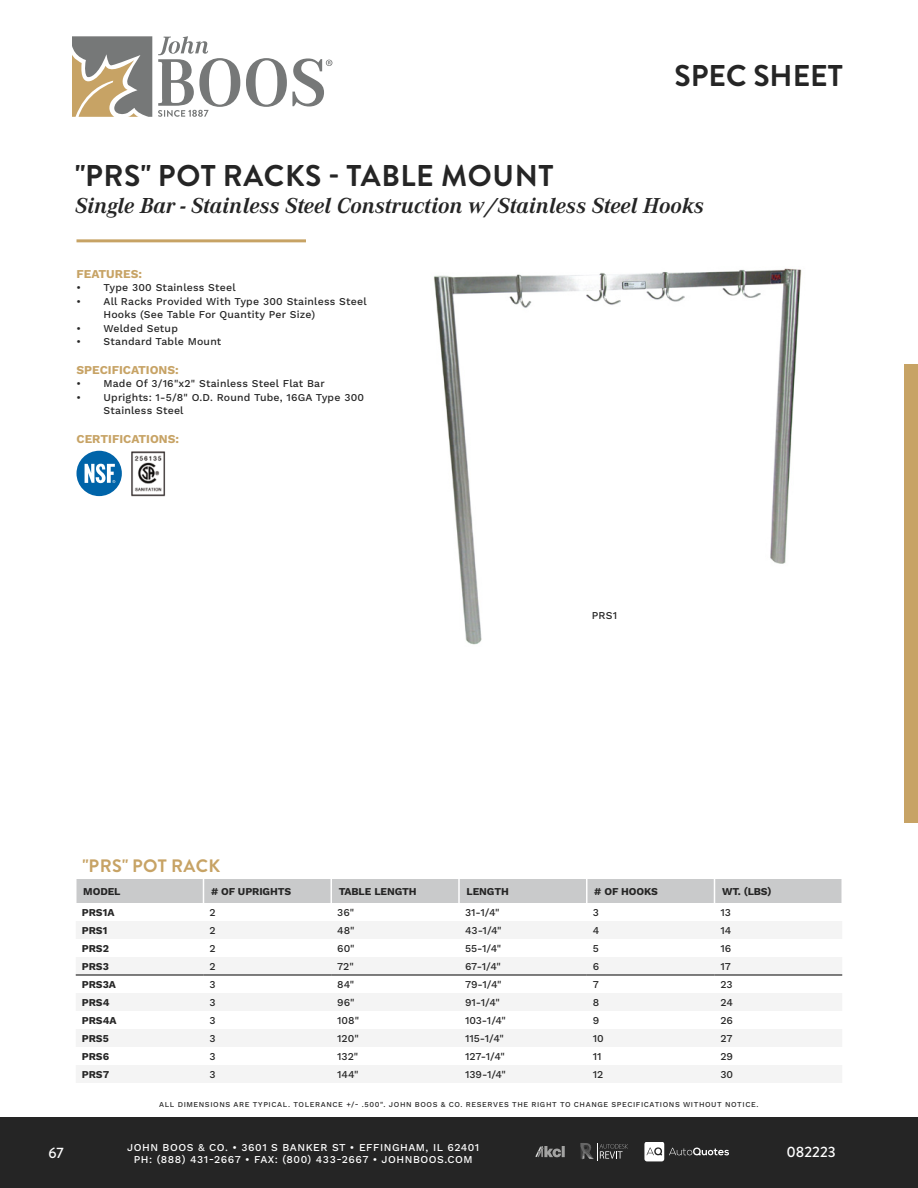
<style>
.page{position:relative;width:918px;height:1188px;background:#fff}
.page>*{position:absolute;margin:0;border:0;box-sizing:border-box;transform-origin:0 0}
.t1{font:700 30px "Brandon Grotesque";letter-spacing:.02em;color:#252525}
.t2{font:700 30px "Brandon Grotesque";color:#252525}
.t3{font:italic 700 22.5px "Corporate A Pro";color:#252525}
.t4{font:700 18px "Brandon Grotesque";letter-spacing:.02em;color:#c7a365}
.t5{font:500 15px "Brandon Grotesque";color:#fff}
.BULLET_POINTS{font:700 12px "Work Sans";color:#c7a365}
.BULLET_POINTS-2{font:500 10.5px/13.5px "Work Sans";letter-spacing:.02em;color:#252525}
.TABLE_ROWS{font:500 10.5px "Work Sans";color:#252525}
.TABLE_ROWS-2{font:700 10.5px "Work Sans";letter-spacing:-.01em;color:#252525}
.t6{font:500 10.5px/12.6px "Work Sans";letter-spacing:.05em;color:#fff;text-align:center}
.t7{font:500 7.5px "Work Sans";letter-spacing:.075em;color:#252525}
</style>
<div class="page">
<div style="left:0;top:1118px;width:918px;height:70px;background:#252525"></div>
<svg style="left:536px;top:1147px;width:29px;height:10px"></svg>
<svg style="left:644px;top:1142px;width:85px;height:19px"></svg>
<svg style="left:580px;top:1143px;width:48px;height:17px"></svg>
<svg style="left:72px;top:36px;width:80px;height:81px;background:#a49a86"></svg>
<svg style="left:158px;top:36px;width:82px;height:81px"></svg>
<svg style="left:246px;top:58px;width:86px;height:49px"></svg>
<div style="left:905px;top:365px;width:13px;height:458px;background:#c7a365"></div>
<hr style="left:76px;top:239px;width:230px;height:3px;background:#c7a365">
<img style="left:131px;top:451px;width:35px;height:45px">
<div style="left:76px;top:451px;width:46px;height:45px;background:#0064a9;border-radius:50%"></div>
<svg style="left:85px;top:464px;width:30px;height:19px"></svg>
<svg style="left:76px;top:921px;width:766px;height:162px;fill:#f4f4f4"></svg>
<div style="left:76px;top:879px;width:766px;height:24px;background:#c9cacb"></div>
<hr style="left:76px;top:975px;width:128px;height:1px;background:#000">
<hr style="left:204px;top:975px;width:127px;height:1px;background:#000">
<hr style="left:331px;top:975px;width:128px;height:1px;background:#000">
<hr style="left:459px;top:975px;width:128px;height:1px;background:#000">
<hr style="left:587px;top:975px;width:128px;height:1px;background:#000">
<hr style="left:714px;top:975px;width:128px;height:1px;background:#000">
<img style="left:434px;top:268px;width:368px;height:377px">
<h1 class="t2" style="left:675px;top:55px;width:170px">SPEC SHEET</h1>
<p class="t1" style="left:75px;top:155px;width:480px">"PRS" POT RACKS - TABLE MOUNT</p>
<p class="t3" style="left:75px;top:190px;width:630px">Single Bar - Stainless Steel Construction w/Stainless Steel Hooks</p>
<p class="BULLET_POINTS" style="left:76px;top:267px;width:67px">FEATURES:</p>
<p class="BULLET_POINTS-2" style="left:76px;top:282px;width:161px">• Type 300 Stainless Steel</p>
<p class="BULLET_POINTS-2" style="left:103px;top:295px;width:265px;text-indent:-27px">• All Racks Provided With Type 300 Stainless Steel<br>Hooks (See Table For Quantity Per Size)</p>
<p class="BULLET_POINTS-2" style="left:76px;top:322px;width:103px">• Welded Setup</p>
<p class="BULLET_POINTS-2" style="left:76px;top:336px;width:146px">• Standard Table Mount</p>
<p class="BULLET_POINTS" style="left:76px;top:363px;width:104px">SPECIFICATIONS:</p>
<p class="BULLET_POINTS-2" style="left:76px;top:378px;width:250px">• Made Of 3/16"x2" Stainless Steel Flat Bar</p>
<p class="BULLET_POINTS-2" style="left:103px;top:391px;width:262px;text-indent:-27px">• Uprights: 1-5/8" O.D. Round Tube, 16GA Type 300<br>Stainless Steel</p>
<p class="BULLET_POINTS" style="left:76px;top:432px;width:104px">CERTIFICATIONS:</p>
<p class="BULLET_POINTS-2" style="left:592px;top:609px;width:27px">PRS1</p>
<p class="t4" style="left:82px;top:853px;width:139px">"PRS" POT RACK</p>
<p class="TABLE_ROWS-2" style="left:83px;top:885px;width:39px">MODEL</p>
<p class="TABLE_ROWS-2" style="left:211px;top:885px;width:82px"># OF UPRIGHTS</p>
<p class="TABLE_ROWS-2" style="left:339px;top:885px;width:80px">TABLE LENGTH</p>
<p class="TABLE_ROWS-2" style="left:466px;top:885px;width:44px">LENGTH</p>
<p class="TABLE_ROWS-2" style="left:594px;top:885px;width:65px"># OF HOOKS</p>
<p class="TABLE_ROWS-2" style="left:722px;top:885px;width:51px">WT. (LBS)</p>
<p class="TABLE_ROWS-2" style="left:82px;top:906px;width:34px">PRS1A</p>
<p class="TABLE_ROWS" style="left:210px;top:906px;width:8px">2</p>
<p class="TABLE_ROWS" style="left:337px;top:906px;width:18px">36"</p>
<p class="TABLE_ROWS" style="left:465px;top:906px;width:36px">31-1/4"</p>
<p class="TABLE_ROWS" style="left:593px;top:906px;width:8px">3</p>
<p class="TABLE_ROWS" style="left:720px;top:906px;width:12px">13</p>
<p class="TABLE_ROWS-2" style="left:82px;top:924px;width:27px">PRS1</p>
<p class="TABLE_ROWS" style="left:210px;top:924px;width:8px">2</p>
<p class="TABLE_ROWS" style="left:337px;top:924px;width:19px">48"</p>
<p class="TABLE_ROWS" style="left:465px;top:924px;width:38px">43-1/4"</p>
<p class="TABLE_ROWS" style="left:593px;top:924px;width:8px">4</p>
<p class="TABLE_ROWS" style="left:720px;top:924px;width:12px">14</p>
<p class="TABLE_ROWS-2" style="left:82px;top:942px;width:29px">PRS2</p>
<p class="TABLE_ROWS" style="left:210px;top:942px;width:8px">2</p>
<p class="TABLE_ROWS" style="left:337px;top:942px;width:19px">60"</p>
<p class="TABLE_ROWS" style="left:465px;top:942px;width:38px">55-1/4"</p>
<p class="TABLE_ROWS" style="left:593px;top:942px;width:8px">5</p>
<p class="TABLE_ROWS" style="left:720px;top:942px;width:12px">16</p>
<p class="TABLE_ROWS-2" style="left:82px;top:960px;width:29px">PRS3</p>
<p class="TABLE_ROWS" style="left:210px;top:960px;width:8px">2</p>
<p class="TABLE_ROWS" style="left:337px;top:960px;width:18px">72"</p>
<p class="TABLE_ROWS" style="left:465px;top:960px;width:37px">67-1/4"</p>
<p class="TABLE_ROWS" style="left:593px;top:960px;width:8px">6</p>
<p class="TABLE_ROWS" style="left:720px;top:960px;width:12px">17</p>
<p class="TABLE_ROWS-2" style="left:82px;top:978px;width:36px">PRS3A</p>
<p class="TABLE_ROWS" style="left:210px;top:978px;width:8px">3</p>
<p class="TABLE_ROWS" style="left:337px;top:978px;width:18px">84"</p>
<p class="TABLE_ROWS" style="left:465px;top:978px;width:38px">79-1/4"</p>
<p class="TABLE_ROWS" style="left:593px;top:978px;width:8px">7</p>
<p class="TABLE_ROWS" style="left:720px;top:978px;width:14px">23</p>
<p class="TABLE_ROWS-2" style="left:82px;top:996px;width:29px">PRS4</p>
<p class="TABLE_ROWS" style="left:210px;top:996px;width:8px">3</p>
<p class="TABLE_ROWS" style="left:337px;top:996px;width:19px">96"</p>
<p class="TABLE_ROWS" style="left:465px;top:996px;width:36px">91-1/4"</p>
<p class="TABLE_ROWS" style="left:593px;top:996px;width:8px">8</p>
<p class="TABLE_ROWS" style="left:720px;top:996px;width:14px">24</p>
<p class="TABLE_ROWS-2" style="left:82px;top:1014px;width:36px">PRS4A</p>
<p class="TABLE_ROWS" style="left:210px;top:1014px;width:8px">3</p>
<p class="TABLE_ROWS" style="left:337px;top:1014px;width:23px">108"</p>
<p class="TABLE_ROWS" style="left:465px;top:1014px;width:42px">103-1/4"</p>
<p class="TABLE_ROWS" style="left:593px;top:1014px;width:8px">9</p>
<p class="TABLE_ROWS" style="left:720px;top:1014px;width:14px">26</p>
<p class="TABLE_ROWS-2" style="left:82px;top:1032px;width:29px">PRS5</p>
<p class="TABLE_ROWS" style="left:210px;top:1032px;width:8px">3</p>
<p class="TABLE_ROWS" style="left:337px;top:1032px;width:23px">120"</p>
<p class="TABLE_ROWS" style="left:465px;top:1032px;width:40px">115-1/4"</p>
<p class="TABLE_ROWS" style="left:593px;top:1032px;width:12px">10</p>
<p class="TABLE_ROWS" style="left:720px;top:1032px;width:14px">27</p>
<p class="TABLE_ROWS-2" style="left:82px;top:1050px;width:29px">PRS6</p>
<p class="TABLE_ROWS" style="left:210px;top:1050px;width:8px">3</p>
<p class="TABLE_ROWS" style="left:337px;top:1050px;width:23px">132"</p>
<p class="TABLE_ROWS" style="left:465px;top:1050px;width:41px">127-1/4"</p>
<p class="TABLE_ROWS" style="left:593px;top:1050px;width:10px">11</p>
<p class="TABLE_ROWS" style="left:720px;top:1050px;width:14px">29</p>
<p class="TABLE_ROWS-2" style="left:82px;top:1068px;width:29px">PRS7</p>
<p class="TABLE_ROWS" style="left:210px;top:1068px;width:8px">3</p>
<p class="TABLE_ROWS" style="left:337px;top:1068px;width:23px">144"</p>
<p class="TABLE_ROWS" style="left:465px;top:1068px;width:42px">139-1/4"</p>
<p class="TABLE_ROWS" style="left:593px;top:1068px;width:12px">12</p>
<p class="TABLE_ROWS" style="left:720px;top:1068px;width:14px">30</p>
<p class="t7" style="left:159px;top:1100px;width:601px">ALL DIMENSIONS ARE TYPICAL. TOLERANCE +/- .500". JOHN BOOS &amp; CO. RESERVES THE RIGHT TO CHANGE SPECIFICATIONS WITHOUT NOTICE.</p>
<h3 class="t5" style="left:48px;top:1143px;width:17px">67</h3>
<p class="t6" style="left:127px;top:1141px;width:354px">JOHN BOOS &amp; CO. • 3601 S BANKER ST • EFFINGHAM, IL 62401<br>PH: (888) 431-2667 • FAX: (800) 433-2667 • JOHNBOOS.COM</p>
<p class="t5" style="left:786px;top:1142px;width:51px">082223</p>
</div>
